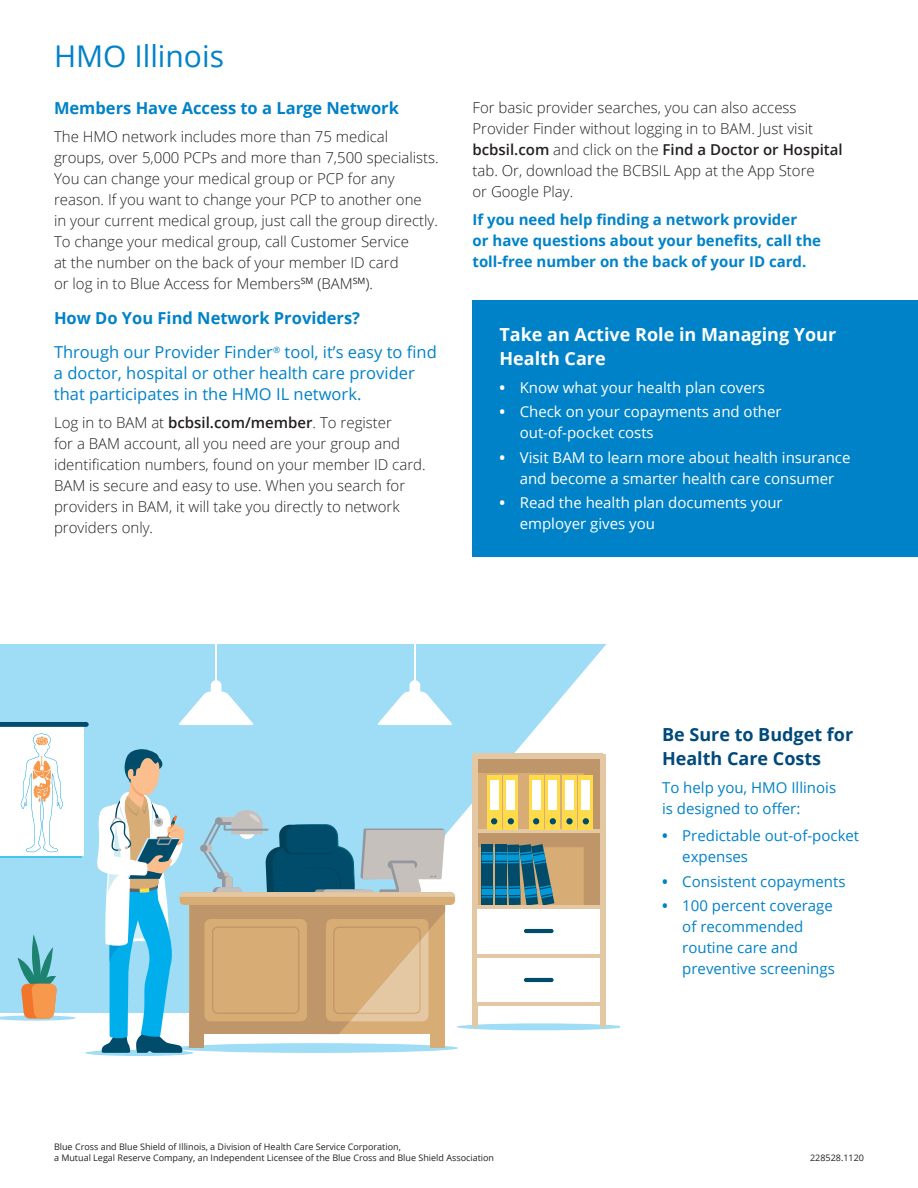
<style>
.page{position:relative;width:918px;height:1188px;background:#fff}
.page>*{position:absolute;margin:0;border:0;box-sizing:border-box;transform-origin:0 0}
.t1{font:30px "Open Sans";color:#0082c8}
.t2{font:700 18px/24px "Open Sans";color:#fff}
.t3{font:700 18px/24px "Open Sans";color:#00497b}
.t4{font:16.5px/34.5px "Open Sans";color:#0082c8}
.t5{font:700 16.5px "Open Sans";color:#0082c8}
.t6{font:300 15px/21px "Open Sans";color:#231f20}
.t7{font:15px/21px "Open Sans";color:#fff}
.t8{font:15px/21px "Open Sans";color:#0082c8}
.t9{font:700 15px/21px "Open Sans";color:#0082c8}
.t10{font:9px/10.8px "Open Sans";color:#231f20}
.s1{font-weight:700}
.s2{font-weight:600}
</style>
<div class="page">
<div style="left:0;top:644px;width:619px;height:369px;background:#9fdcf5"></div>
<svg style="left:407px;top:644px;width:205px;height:104px"></svg>
<svg style="left:0;top:935px;width:76px;height:86px"></svg>
<div style="left:0;top:724px;width:84px;height:132px;background:#fff"></div>
<svg style="left:21px;top:733px;width:42px;height:119px"></svg>
<svg style="left:0;top:722px;width:89px;height:5px"></svg>
<svg style="left:378px;top:692px;width:74px;height:33px"></svg>
<hr style="left:414px;top:643px;width:2px;height:52px;background:#fff">
<div style="left:410px;top:680px;width:10px;height:20px;background:#fff;border-radius:5px"></div>
<hr style="left:215px;top:643px;width:2px;height:52px;background:#fff">
<div style="left:211px;top:680px;width:10px;height:20px;background:#fff;border-radius:5px"></div>
<svg style="left:179px;top:692px;width:74px;height:33px"></svg>
<div style="left:85px;top:1050px;width:109px;height:6px;background:#9fdcf5;border-radius:50%"></div>
<svg style="left:97px;top:748px;width:522px;height:305px"></svg>
<div style="left:612px;top:643px;width:9px;height:376px;background:#fff"></div>
<div style="left:472px;top:300px;width:446px;height:257px;background:#0082c8"></div>
<h1 class="t1" style="left:54px;top:35px;width:171px">HMO Illinois</h1>
<p class="t5" style="left:54px;top:97px;width:346px">Members Have Access to a Large Network</p>
<p class="t6" style="left:54px;top:126px;width:386px">The HMO network includes more than 75 medical groups, over 5,000 PCPs and more than 7,500 specialists.<br>You can change your medical group or PCP for any reason. If you want to change your PCP to another one<br>in your current medical group, just call the group directly.<br>To change your medical group, call Customer Service<br>at the number on the back of your member ID card<br>or log in to Blue Access for Members<sup>SM</sup> (BAM<sup>SM</sup>).</p>
<p class="t4" style="left:54px;top:300px;width:384px"><span class="s1">How Do You Find Network Providers?<br></span>Through our Provider Finder<sup>®</sup> tool, it’s easy to find</p>
<p class="t4" style="left:54px;top:362px;width:362px;line-height:21px">a doctor, hospital or other health care provider that participates in the HMO IL network.</p>
<p class="t6" style="left:54px;top:412px;width:373px">Log in to BAM at <span class="s2">bcbsil.com/member</span>. To register<br>for a BAM account, all you need are your group and identification numbers, found on your member ID card.<br>BAM is secure and easy to use. When you search for providers in BAM, it will take you directly to network providers only.</p>
<p class="t6" style="left:472px;top:97px;width:372px">For basic provider searches, you can also access Provider Finder without logging in to BAM. Just visit <span class="s2">bcbsil.com</span> and click on the <span class="s2">Find a Doctor or Hospital </span>tab. Or, download the BCBSIL App at the App Store<br>or Google Play.</p>
<p class="t9" style="left:472px;top:209px;width:350px">If you need help finding a network provider<br>or have questions about your benefits, call the toll-free number on the back of your ID card.</p>
<p class="t2" style="left:500px;top:322px;width:338px">Take an Active Role in Managing Your<br>Health Care</p>
<p class="t7" style="left:500px;top:377px;width:267px"><span class="s1">•</span> Know what your health plan covers</p>
<p class="t7" style="left:520px;top:401px;width:263px;text-indent:-20px"><span class="s1">•</span> Check on your copayments and other out-of-pocket costs</p>
<p class="t7" style="left:500px;top:446px;width:353px;text-align:center"><span class="s1">•</span> Visit BAM to learn more about health insurance and become a smarter health care consumer</p>
<p class="t7" style="left:520px;top:492px;width:265px;text-indent:-20px"><span class="s1">•</span> Read the health plan documents your employer gives you</p>
<p class="t3" style="left:662px;top:722px;width:193px">Be Sure to Budget for<br>Health Care Costs</p>
<p class="t8" style="left:662px;top:776px;width:176px">To help you, HMO Illinois is designed to offer:</p>
<p class="t8" style="left:682px;top:825px;width:178px;text-indent:-20px"><span class="s1">•</span> Predictable out-of-pocket expenses</p>
<p class="t8" style="left:662px;top:870px;width:185px"><span class="s1">•</span> Consistent copayments</p>
<p class="t8" style="left:682px;top:895px;width:154px;text-indent:-20px"><span class="s1">•</span> 100 percent coverage of recommended routine care and preventive screenings</p>
<p class="t10" style="left:54px;top:1141px;width:442px">Blue Cross and Blue Shield of Illinois, a Division of Health Care Service Corporation,<br>a Mutual Legal Reserve Company, an Independent Licensee of the Blue Cross and Blue Shield Association</p>
<p class="t10" style="left:810px;top:1152px;width:55px">228528.1120</p>
</div>
